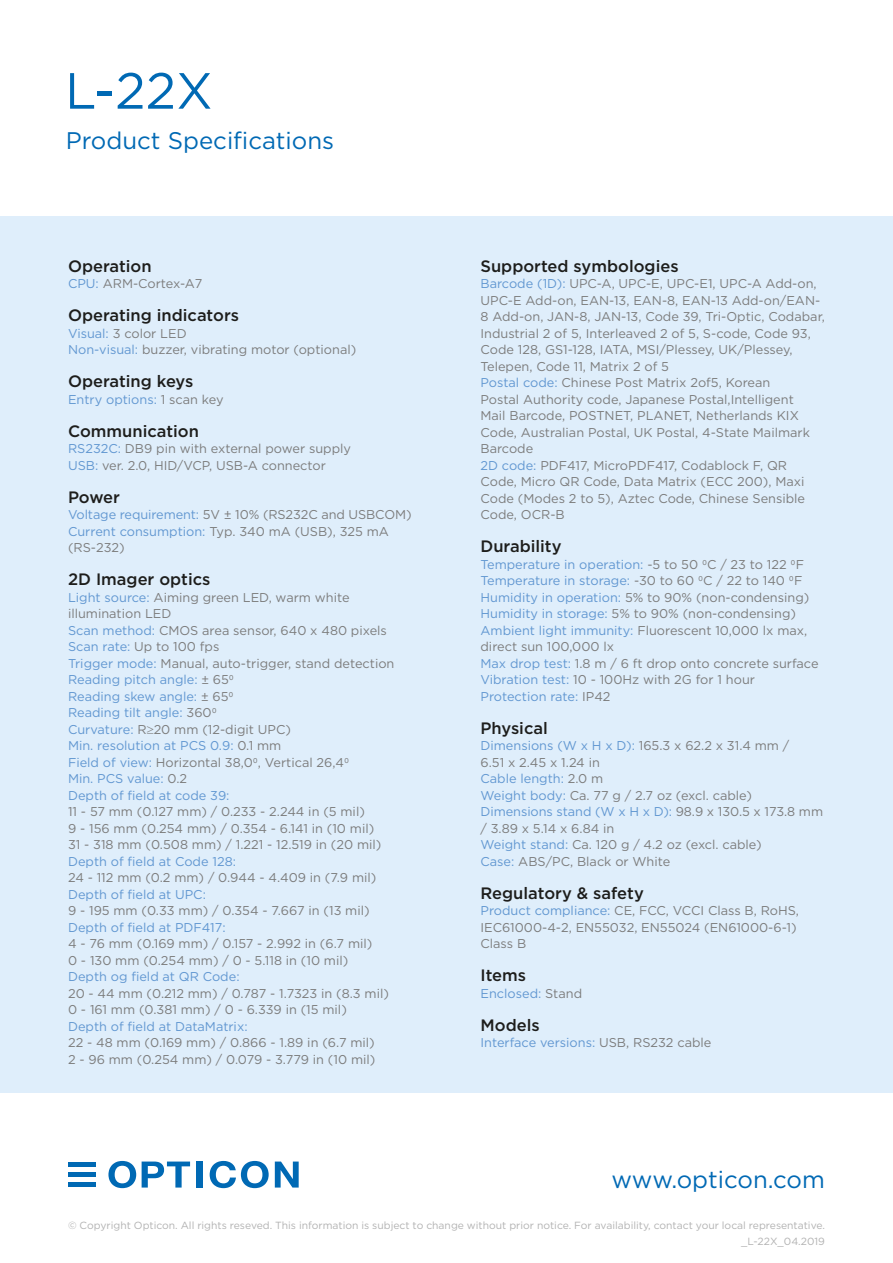
<style>
.page{position:relative;width:893px;height:1263px;background:#fff}
.page>*{position:absolute;margin:0;border:0;box-sizing:border-box;transform-origin:0 0}
.t1{font:50.85px "Gotham";color:#0069b4}
.t2{font:24px "Gotham";color:#0069b4}
.t3{font:500 16.5px "Gotham";color:#1d1d1b}
.t4{font:12.75px/16.5px "Gotham";color:#7c7c7c}
.t5{font:12.75px "Gotham";color:#6197d1}
.t6{font:10.35px "Gotham";color:#b2b2b2}
.s1{color:#6197d1}
.s2{color:#7c7c7c}
</style>
<div class="page">
<div style="left:68px;top:1162px;width:27px;height:5px;background:#0069b4"></div>
<div style="left:68px;top:1172px;width:27px;height:5px;background:#0069b4"></div>
<div style="left:68px;top:1182px;width:27px;height:5px;background:#0069b4"></div>
<svg style="left:108px;top:1161px;width:28px;height:27px"></svg>
<svg style="left:142px;top:1161px;width:48px;height:26px"></svg>
<div style="left:196px;top:1161px;width:7px;height:26px;background:#0069b4"></div>
<svg style="left:210px;top:1161px;width:59px;height:27px"></svg>
<svg style="left:275px;top:1161px;width:24px;height:26px"></svg>
<div style="left:0;top:217px;width:893px;height:876px;background:#dfeefb"></div>
<p class="t1" style="left:65px;top:58px;width:149px">L-22X</p>
<p class="t2" style="left:66px;top:125px;width:270px">Product Specifications</p>
<p class="t3" style="left:68px;top:255px;width:85px">Operation</p>
<p class="t4" style="left:68px;top:275px;width:136px"><span class="s1">CPU:</span> ARM-Cortex-A7</p>
<p class="t3" style="left:68px;top:304px;width:173px">Operating indicators</p>
<p class="t4" style="left:68px;top:324px;width:120px"><span class="s1">Visual:</span> 3 color LED</p>
<p class="t4" style="left:68px;top:341px;width:290px"><span class="s1">Non-visual:</span> buzzer, vibrating motor (optional)</p>
<p class="t3" style="left:68px;top:370px;width:127px">Operating keys</p>
<p class="t5" style="left:68px;top:391px;width:157px">Entry options: <span class="s2">1 scan key</span></p>
<p class="t3" style="left:68px;top:420px;width:132px">Communication</p>
<p class="t4" style="left:68px;top:440px;width:285px"><span class="s1">RS232C:</span> DB9 pin with external power supply</p>
<p class="t4" style="left:68px;top:456px;width:259px"><span class="s1">USB:</span> ver. 2.0, HID/VCP, USB-A connector</p>
<p class="t3" style="left:68px;top:486px;width:53px">Power</p>
<p class="t4" style="left:68px;top:506px;width:345px"><span class="s1">Voltage requirement:</span> 5V ± 10% (RS232C and USBCOM)</p>
<p class="t4" style="left:68px;top:522px;width:322px"><span class="s1">Current consumption:</span> Typ. 340 mA (USB), 325 mA</p>
<p class="t4" style="left:68px;top:539px;width:58px">(RS-232)</p>
<p class="t3" style="left:68px;top:568px;width:144px">2D Imager optics</p>
<p class="t4" style="left:68px;top:588px;width:283px"><span class="s1">Light source:</span> Aiming green LED, warm white illumination LED</p>
<p class="t4" style="left:68px;top:621px;width:320px"><span class="s1">Scan method:</span> CMOS area sensor, 640 x 480 pixels</p>
<p class="t4" style="left:68px;top:638px;width:153px"><span class="s1">Scan rate:</span> Up to 100 fps</p>
<p class="t4" style="left:68px;top:654px;width:328px"><span class="s1">Trigger mode:</span> Manual, auto-trigger, stand detection</p>
<p class="t5" style="left:68px;top:671px;width:168px">Reading pitch angle: <span class="s2">± 650</span></p>
<p class="t5" style="left:68px;top:688px;width:167px">Reading skew angle: <span class="s2">± 650</span></p>
<p class="t5" style="left:68px;top:704px;width:150px">Reading tilt angle: <span class="s2">3600</span></p>
<p class="t4" style="left:68px;top:720px;width:224px"><span class="s1">Curvature:</span> R≥20 mm (12-digit UPC)</p>
<p class="t5" style="left:68px;top:737px;width:215px">Min. resolution at PCS 0.9: <span class="s2">0.1 mm</span></p>
<p class="t4" style="left:68px;top:753px;width:283px"><span class="s1">Field of view:</span> Horizontal 38,00, Vertical 26,40</p>
<p class="t5" style="left:68px;top:770px;width:121px">Min. PCS value: <span class="s2">0.2</span></p>
<p class="t5" style="left:68px;top:787px;width:163px">Depth of field at code 39:</p>
<p class="t4" style="left:68px;top:803px;width:308px">11 - 57 mm (0.127 mm) / 0.233 - 2.244 in (5 mil)<br>9 - 156 mm (0.254 mm) / 0.354 - 6.141 in (10 mil)</p>
<p class="t4" style="left:68px;top:836px;width:315px">31 - 318 mm (0.508 mm) / 1.221 - 12.519 in (20 mil)</p>
<p class="t5" style="left:68px;top:853px;width:169px">Depth of field at Code 128:</p>
<p class="t4" style="left:68px;top:869px;width:310px">24 - 112 mm (0.2 mm) / 0.944 - 4.409 in (7.9 mil)</p>
<p class="t5" style="left:68px;top:886px;width:139px">Depth of field at UPC:</p>
<p class="t4" style="left:68px;top:902px;width:303px">9 - 195 mm (0.33 mm) / 0.354 - 7.667 in (13 mil)</p>
<p class="t5" style="left:68px;top:919px;width:159px">Depth of field at PDF417:</p>
<p class="t4" style="left:68px;top:935px;width:306px">4 - 76 mm (0.169 mm) / 0.157 - 2.992 in (6.7 mil)</p>
<p class="t4" style="left:68px;top:951px;width:282px">0 - 130 mm (0.254 mm) / 0 - 5.118 in (10 mil)</p>
<p class="t5" style="left:68px;top:968px;width:173px">Depth og field at QR Code:</p>
<p class="t4" style="left:68px;top:984px;width:322px">20 - 44 mm (0.212 mm) / 0.787 - 1.7323 in (8.3 mil)</p>
<p class="t4" style="left:68px;top:1001px;width:280px">0 - 161 mm (0.381 mm) / 0 - 6.339 in (15 mil)</p>
<p class="t5" style="left:68px;top:1018px;width:181px">Depth of field at DataMatrix:</p>
<p class="t4" style="left:68px;top:1034px;width:308px">22 - 48 mm (0.169 mm) / 0.866 - 1.89 in (6.7 mil)</p>
<p class="t4" style="left:68px;top:1050px;width:309px">2 - 96 mm (0.254 mm) / 0.079 - 3.779 in (10 mil)</p>
<p class="t3" style="left:480px;top:255px;width:200px">Supported symbologies</p>
<p class="t4" style="left:480px;top:275px;width:346px"><span class="s1">Barcode (1D):</span> UPC-A, UPC-E, UPC-E1, UPC-A Add-on, UPC-E Add-on, EAN-13, EAN-8, EAN-13 Add-on/EAN-8 Add-on, JAN-8, JAN-13, Code 39, Tri-Optic, Codabar, Industrial 2 of 5, Interleaved 2 of 5, S-code, Code 93, Code 128, GS1-128, IATA, MSI/Plessey, UK/Plessey, Telepen, Code 11, Matrix 2 of 5</p>
<p class="t4" style="left:480px;top:374px;width:291px"><span class="s1">Postal code:</span> Chinese Post Matrix 2of5, Korean</p>
<p class="t4" style="left:480px;top:390px;width:331px">Postal Authority code, Japanese Postal,Intelligent Mail Barcode, POSTNET, PLANET, Netherlands KIX Code, Australian Postal, UK Postal, 4-State Mailmark Barcode</p>
<p class="t4" style="left:480px;top:456px;width:326px"><span class="s1">2D code:</span> PDF417, MicroPDF417, Codablock F, QR Code, Micro QR Code, Data Matrix (ECC 200), Maxi Code (Modes 2 to 5), Aztec Code, Chinese Sensible Code, OCR-B</p>
<p class="t3" style="left:480px;top:535px;width:83px">Durability</p>
<p class="t5" style="left:480px;top:556px;width:325px">Temperature in operation: <span class="s2">-5 to 50 0C / 23 to 122 0F</span></p>
<p class="t5" style="left:480px;top:572px;width:323px">Temperature in storage: <span class="s2">-30 to 60 0C / 22 to 140 0F</span></p>
<p class="t4" style="left:480px;top:588px;width:330px"><span class="s1">Humidity in operation:</span> 5% to 90% (non-condensing)</p>
<p class="t4" style="left:480px;top:605px;width:317px"><span class="s1">Humidity in storage:</span> 5% to 90% (non-condensing)</p>
<p class="t4" style="left:480px;top:621px;width:328px"><span class="s1">Ambient light immunity:</span> Fluorescent 10,000 lx max, direct sun 100,000 lx</p>
<p class="t4" style="left:480px;top:654px;width:340px"><span class="s1">Max drop test:</span> 1.8 m / 6 ft drop onto concrete surface</p>
<p class="t4" style="left:480px;top:671px;width:276px"><span class="s1">Vibration test:</span> 10 - 100Hz with 2G for 1 hour</p>
<p class="t5" style="left:480px;top:688px;width:132px">Protection rate: <span class="s2">IP42</span></p>
<p class="t3" style="left:480px;top:717px;width:69px">Physical</p>
<p class="t5" style="left:480px;top:737px;width:310px">Dimensions (W x H x D): <span class="s2">165.3 x 62.2 x 31.4 mm /</span></p>
<p class="t4" style="left:480px;top:753px;width:121px">6.51 x 2.45 x 1.24 in</p>
<p class="t5" style="left:480px;top:770px;width:124px">Cable length: <span class="s2">2.0 m</span></p>
<p class="t4" style="left:480px;top:786px;width:273px"><span class="s1">Weight body:</span> Ca. 77 g / 2.7 oz (excl. cable)</p>
<p class="t4" style="left:480px;top:803px;width:344px"><span class="s1">Dimensions stand (W x H x D):</span> 98.9 x 130.5 x 173.8 mm / 3.89 x 5.14 x 6.84 in</p>
<p class="t4" style="left:480px;top:836px;width:283px"><span class="s1">Weight stand:</span> Ca. 120 g / 4.2 oz (excl. cable)</p>
<p class="t4" style="left:480px;top:852px;width:191px"><span class="s1">Case:</span> ABS/PC, Black or White</p>
<p class="t3" style="left:480px;top:882px;width:165px">Regulatory &amp; safety</p>
<p class="t4" style="left:480px;top:902px;width:320px"><span class="s1">Product compliance:</span> CE, FCC, VCCI Class B, RoHS,<br>IEC61000-4-2, EN55032, EN55024 (EN61000-6-1)<br>Class B</p>
<p class="t3" style="left:480px;top:964px;width:47px">Items</p>
<p class="t5" style="left:480px;top:985px;width:103px">Enclosed: <span class="s2">Stand</span></p>
<p class="t3" style="left:480px;top:1014px;width:61px">Models</p>
<p class="t5" style="left:480px;top:1034px;width:232px">Interface versions: <span class="s2">USB, RS232 cable</span></p>
<p class="t2" style="left:611px;top:1164px;width:215px">www.opticon.com</p>
<p class="t6" style="left:68px;top:1218px;width:758px">© Copyright Opticon. All rights reseved. This information is subject to change without prior notice. For availability, contact your local representative.</p>
<p class="t6" style="left:741px;top:1234px;width:85px">_L-22X_04.2019</p>
</div>
